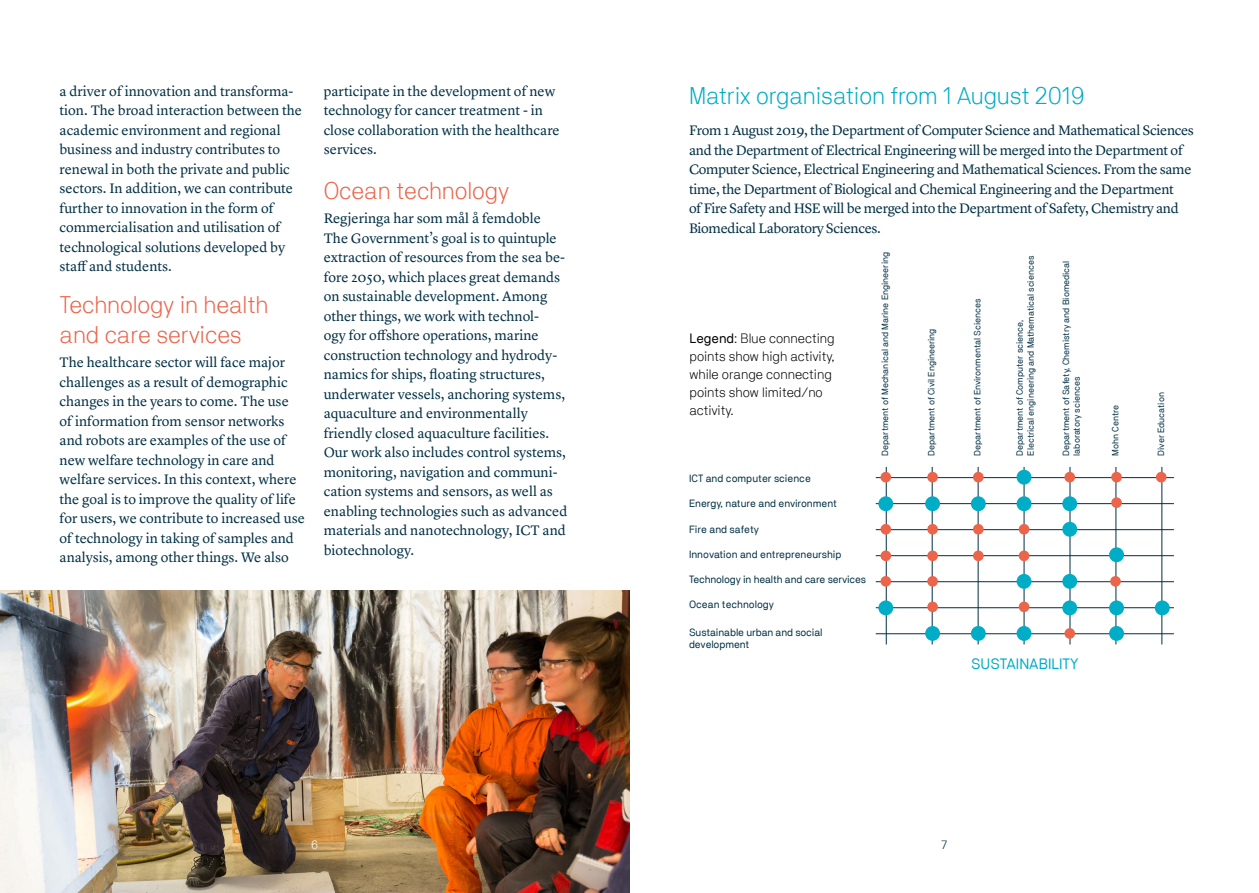
<style>
.page{position:relative;width:1259px;height:893px;background:#fff}
.page>*{position:absolute;margin:0;border:0;box-sizing:border-box;transform-origin:0 0}
.t1{font:300 24px/30px "NB Akademie Std";letter-spacing:-.005em;color:#ec644a}
.t2{font:300 24px "NB Akademie Std";letter-spacing:-.005em;color:#00adc6}
.t3{font:15px "NB Akademie Std";color:#00adc6}
.t4{font:14.25px/19.5px "Lyon Text";color:#002f43}
.t5{font:14.25px/19.5px "Lyon Text";letter-spacing:-.02em;color:#002f43}
.t6{font:300 13.5px/18px "NB Akademie Std";color:#000}
.t7{font:300 12px "NB Akademie Std";color:#002f43}
.t8{font:300 12px "NB Akademie Std";color:#fff}
.t9{font:10.5px/12.6px "NB Akademie Std";letter-spacing:-.01em;color:#002f43}
.t10{font:9px/10.8px "NB Akademie Std";color:#002f43}
.s1{font-weight:400}
</style>
<div class="page">
<img style="left:0;top:591px;width:629px;height:302px">
<hr style="left:875px;top:477px;width:299px;height:1px;background:#002f43">
<hr style="left:875px;top:503px;width:299px;height:1px;background:#002f43">
<hr style="left:875px;top:529px;width:299px;height:1px;background:#002f43">
<hr style="left:875px;top:555px;width:299px;height:1px;background:#002f43">
<hr style="left:875px;top:581px;width:299px;height:1px;background:#002f43">
<hr style="left:875px;top:607px;width:299px;height:1px;background:#002f43">
<hr style="left:875px;top:633px;width:299px;height:1px;background:#002f43">
<hr style="left:886px;top:467px;width:1px;height:177px;background:#002f43">
<hr style="left:931px;top:467px;width:1px;height:177px;background:#002f43">
<hr style="left:977px;top:467px;width:1px;height:177px;background:#002f43">
<hr style="left:1023px;top:467px;width:1px;height:177px;background:#002f43">
<hr style="left:1069px;top:467px;width:1px;height:177px;background:#002f43">
<hr style="left:1115px;top:467px;width:1px;height:177px;background:#002f43">
<hr style="left:1161px;top:467px;width:1px;height:177px;background:#002f43">
<div style="left:880px;top:472px;width:11px;height:10px;background:#ec644a;border-radius:50%"></div>
<div style="left:927px;top:472px;width:11px;height:10px;background:#ec644a;border-radius:50%"></div>
<div style="left:878px;top:496px;width:15px;height:15px;background:#00adc6;border-radius:50%"></div>
<div style="left:925px;top:496px;width:15px;height:15px;background:#00adc6;border-radius:50%"></div>
<div style="left:973px;top:472px;width:10px;height:10px;background:#ec644a;border-radius:50%"></div>
<div style="left:1064px;top:472px;width:11px;height:10px;background:#ec644a;border-radius:50%"></div>
<div style="left:1111px;top:472px;width:11px;height:10px;background:#ec644a;border-radius:50%"></div>
<div style="left:1156px;top:472px;width:10px;height:10px;background:#ec644a;border-radius:50%"></div>
<div style="left:971px;top:496px;width:14px;height:15px;background:#00adc6;border-radius:50%"></div>
<div style="left:1016px;top:496px;width:15px;height:15px;background:#00adc6;border-radius:50%"></div>
<div style="left:1016px;top:470px;width:15px;height:15px;background:#00adc6;border-radius:50%"></div>
<div style="left:1062px;top:496px;width:15px;height:15px;background:#00adc6;border-radius:50%"></div>
<div style="left:1111px;top:497px;width:11px;height:11px;background:#ec644a;border-radius:50%"></div>
<div style="left:880px;top:524px;width:11px;height:11px;background:#ec644a;border-radius:50%"></div>
<div style="left:927px;top:524px;width:11px;height:11px;background:#ec644a;border-radius:50%"></div>
<div style="left:973px;top:524px;width:10px;height:11px;background:#ec644a;border-radius:50%"></div>
<div style="left:1018px;top:524px;width:11px;height:11px;background:#ec644a;border-radius:50%"></div>
<div style="left:1062px;top:522px;width:15px;height:15px;background:#00adc6;border-radius:50%"></div>
<div style="left:880px;top:550px;width:11px;height:11px;background:#ec644a;border-radius:50%"></div>
<div style="left:927px;top:550px;width:11px;height:11px;background:#ec644a;border-radius:50%"></div>
<div style="left:973px;top:550px;width:10px;height:11px;background:#ec644a;border-radius:50%"></div>
<div style="left:1018px;top:550px;width:11px;height:11px;background:#ec644a;border-radius:50%"></div>
<div style="left:880px;top:576px;width:11px;height:11px;background:#ec644a;border-radius:50%"></div>
<div style="left:927px;top:576px;width:11px;height:11px;background:#ec644a;border-radius:50%"></div>
<div style="left:927px;top:601px;width:11px;height:11px;background:#ec644a;border-radius:50%"></div>
<div style="left:925px;top:626px;width:15px;height:15px;background:#00adc6;border-radius:50%"></div>
<div style="left:971px;top:626px;width:14px;height:15px;background:#00adc6;border-radius:50%"></div>
<div style="left:1016px;top:626px;width:15px;height:15px;background:#00adc6;border-radius:50%"></div>
<div style="left:1016px;top:574px;width:15px;height:15px;background:#00adc6;border-radius:50%"></div>
<div style="left:1062px;top:574px;width:15px;height:15px;background:#00adc6;border-radius:50%"></div>
<div style="left:1062px;top:600px;width:15px;height:15px;background:#00adc6;border-radius:50%"></div>
<div style="left:1109px;top:600px;width:15px;height:15px;background:#00adc6;border-radius:50%"></div>
<div style="left:1154px;top:600px;width:15px;height:15px;background:#00adc6;border-radius:50%"></div>
<div style="left:1109px;top:626px;width:15px;height:15px;background:#00adc6;border-radius:50%"></div>
<div style="left:1018px;top:601px;width:11px;height:11px;background:#ec644a;border-radius:50%"></div>
<div style="left:1064px;top:628px;width:11px;height:11px;background:#ec644a;border-radius:50%"></div>
<div style="left:1110px;top:576px;width:10px;height:11px;background:#ec644a;border-radius:50%"></div>
<div style="left:1109px;top:547px;width:15px;height:15px;background:#00adc6;border-radius:50%"></div>
<div style="left:878px;top:600px;width:15px;height:15px;background:#00adc6;border-radius:50%"></div>
<p class="t4" style="left:60px;top:80px;width:244px">a driver of innovation and transforma&shy;tion. The broad interaction between the academic environment and regional business and industry contributes to renewal in both the private and public sectors. In addition, we can contribute further to innovation in the form of commercialisation and utilisation of technological solutions developed by staff and students.</p>
<h1 class="t1" style="left:60px;top:290px;width:210px">Technology in health and care services</h1>
<p class="t4" style="left:60px;top:351px;width:247px">The healthcare sector will face major challenges as a result of demographic changes in the years to come. The use of information from sensor networks and robots are examples of the use of new welfare technology in care and welfare services. In this context, where the goal is to improve the quality of life for users, we contribute to increased use of technology in taking of samples and analysis, among other things. We also</p>
<p class="t4" style="left:324px;top:80px;width:237px">participate in the development of new technology for cancer treatment - in close collaboration with the healthcare services.</p>
<h1 class="t1" style="left:324px;top:176px;width:187px">Ocean technology</h1>
<p class="t4" style="left:324px;top:207px;width:245px">Regjeringa har som mål å femdoble The Government’s goal is to quintuple extraction of resources from the sea be&shy;fore 2050, which places great demands on sustainable development. Among other things, we work with technol-<br>ogy for offshore operations, marine construction technology and hydrody&shy;namics for ships, floating structures, underwater vessels, anchoring systems, aquaculture and environmentally friendly closed aquaculture facilities.<br>Our work also includes control systems, monitoring, navigation and communi&shy;cation systems and sensors, as well as enabling technologies such as advanced materials and nanotechnology, ICT and biotechnology.</p>
<p class="t8" style="left:311px;top:838px;width:9px">6</p>
<h1 class="t2" style="left:689px;top:82px;width:397px">Matrix organisation from 1 August 2019</h1>
<p class="t5" style="left:689px;top:120px;width:506px">From 1 August 2019, the Department of Computer Science and Mathematical Sciences and the Department of Electrical Engineering will be merged into the Department of Computer Science, Electrical Engineering and Mathematical Sciences. From the same time, the Department of Biological and Chemical Engineering and the Department<br>of Fire Safety and HSE will be merged into the Department of Safety, Chemistry and Biomedical Laboratory Sciences.</p>
<p class="t6" style="left:689px;top:329px;width:147px"><span class="s1">Legend</span>: Blue connecting points show high activity, while orange connecting points show limited/no activity.</p>
<p class="t9" style="left:689px;top:472px;width:123px">ICT and computer science</p>
<p class="t9" style="left:689px;top:497px;width:149px">Energy, nature and environment</p>
<p class="t9" style="left:689px;top:523px;width:71px">Fire and safety</p>
<p class="t9" style="left:689px;top:548px;width:154px">Innovation and entrepreneurship</p>
<p class="t9" style="left:689px;top:573px;width:179px">Technology in health and care services</p>
<p class="t9" style="left:689px;top:598px;width:87px">Ocean technology</p>
<p class="t9" style="left:689px;top:626px;width:135px">Sustainable urban and social development</p>
<p class="t10" style="left:879px;top:456px;width:205px;rotate:-90deg">Department of Mechanical and Marine Engineering</p>
<p class="t10" style="left:926px;top:456px;width:129px;rotate:-90deg">Department of Civil Engineering</p>
<p class="t10" style="left:972px;top:456px;width:159px;rotate:-90deg">Department of Environmental Sciences</p>
<p class="t10" style="left:1014px;top:456px;width:201px;rotate:-90deg">Department of Computer science,<br>Electrical engineering and Mathematical sciences</p>
<p class="t10" style="left:1060px;top:456px;width:197px;rotate:-90deg">Department of Safety, Chemistry and Biomedical laboratory sciences</p>
<p class="t10" style="left:1109px;top:456px;width:52px;rotate:-90deg">Mohn Centre</p>
<p class="t3" style="left:971px;top:655px;width:109px">SUSTAINABILITY</p>
<p class="t10" style="left:1155px;top:456px;width:65px;rotate:-90deg">Diver Education</p>
<p class="t7" style="left:941px;top:838px;width:8px">7</p>
</div>
